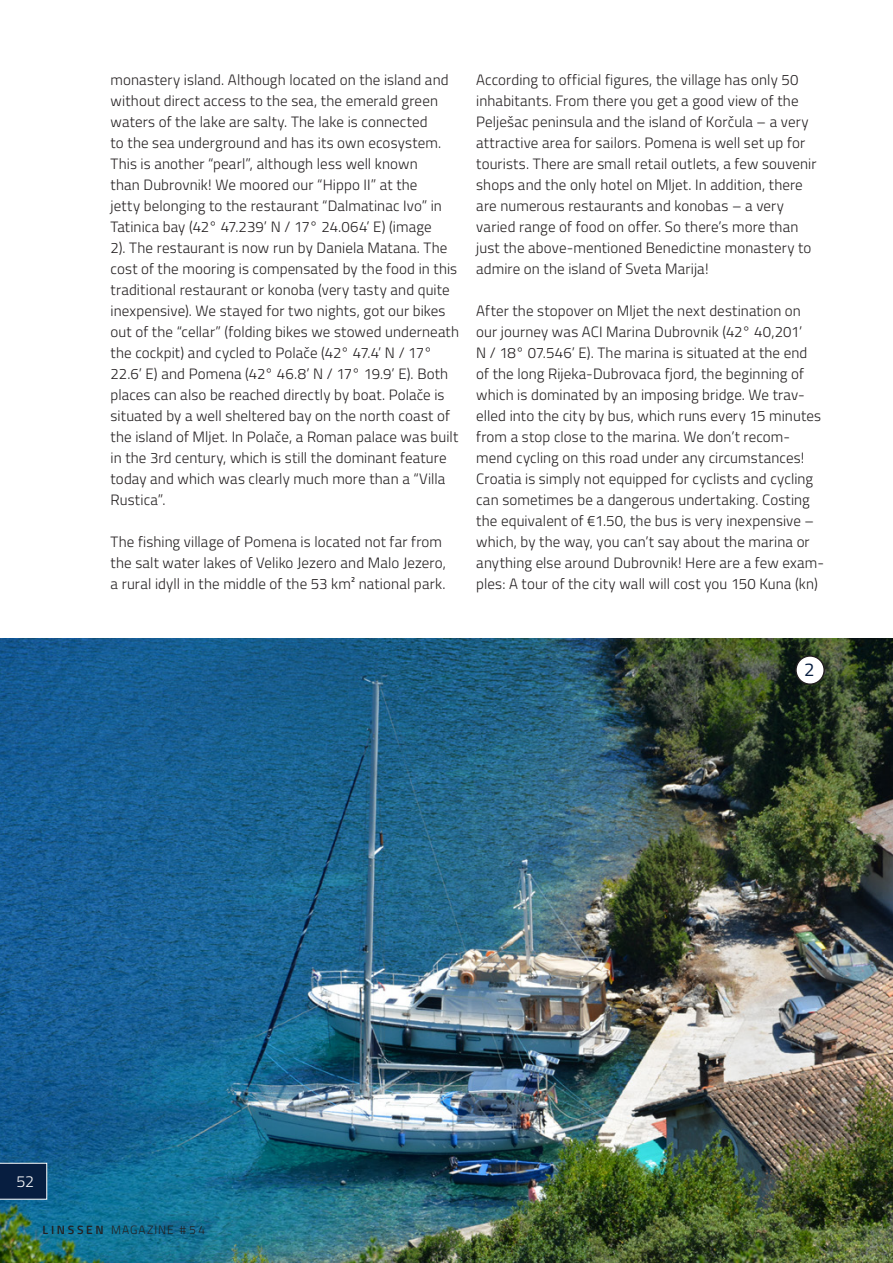
<style>
.page{position:relative;width:893px;height:1263px;background:#fff}
.page>*{position:absolute;margin:0;border:0;box-sizing:border-box;transform-origin:0 0}
.SP_plattetekst{font:18.6px "Titillium Web";color:#071e40}
.t1{font:300 16.05px "Titillium Web";color:#fff}
.SP_plattetekst-2{font:300 15px/21px "Titillium Web";letter-spacing:.005em;color:#231f20}
.t2{font:300 12px "Titillium Web";letter-spacing:.08em;color:#231f20}
.s1{font-weight:600}
</style>
<div class="page">
<img style="left:0;top:638px;width:893px;height:625px">
<div style="left:796px;top:656px;width:28px;height:28px;background:#fff;border-radius:50%"></div>
<div style="left:795px;top:655px;width:30px;height:30px;border:2px solid #231f20;border-radius:50%"></div>
<svg style="left:0;top:1163px;width:47px;height:36px;background:#112848"></svg>
<p class="SP_plattetekst-2" style="left:111px;top:68px;width:350px">monastery island. Although located on the island and without direct access to the sea, the emerald green waters of the lake are salty. The lake is connected<br>to the sea underground and has its own ecosystem.<br>This is another “pearl”, although less well known<br>than Dubrovnik! We moored our “Hippo II” at the<br>jetty belonging to the restaurant “Dalmatinac Ivo” in Tatinica bay (42° 47.239’ N / 17° 24.064’ E) (image<br>2). The restaurant is now run by Daniela Matana. The cost of the mooring is compensated by the food in this traditional restaurant or konoba (very tasty and quite inexpensive). We stayed for two nights, got our bikes out of the “cellar” (folding bikes we stowed underneath the cockpit) and cycled to Polače (42° 47.4’ N / 17° 22.6’ E) and Pomena (42° 46.8’ N / 17° 19.9’ E). Both places can also be reached directly by boat. Polače is situated by a well sheltered bay on the north coast of the island of Mljet. In Polače, a Roman palace was built in the 3rd century, which is still the dominant feature today and which was clearly much more than a “Villa Rustica”.</p>
<p class="SP_plattetekst-2" style="left:111px;top:530px;width:337px">The fishing village of Pomena is located not far from the salt water lakes of Veliko Jezero and Malo Jezero, a rural idyll in the middle of the 53 km² national park.</p>
<p class="SP_plattetekst-2" style="left:476px;top:68px;width:342px">According to official figures, the village has only 50 inhabitants. From there you get a good view of the Pelješac peninsula and the island of Korčula – a very attractive area for sailors. Pomena is well set up for tourists. There are small retail outlets, a few souvenir shops and the only hotel on Mljet. In addition, there are numerous restaurants and konobas – a very varied range of food on offer. So there’s more than just the above-mentioned Benedictine monastery to admire on the island of Sveta Marija!</p>
<p class="SP_plattetekst-2" style="left:476px;top:299px;width:349px">After the stopover on Mljet the next destination on our journey was ACI Marina Dubrovnik (42° 40,201’<br>N / 18° 07.546’ E). The marina is situated at the end<br>of the long Rijeka-Dubrovaca fjord, the beginning of which is dominated by an imposing bridge. We trav&shy;elled into the city by bus, which runs every 15 minutes from a stop close to the marina. We don’t recom&shy;mend cycling on this road under any circumstances!<br>Croatia is simply not equipped for cyclists and cycling can sometimes be a dangerous undertaking. Costing the equivalent of €1.50, the bus is very inexpensive – which, by the way, you can’t say about the marina or anything else around Dubrovnik! Here are a few exam&shy;ples: A tour of the city wall will cost you 150 Kuna (kn)</p>
<p class="SP_plattetekst" style="left:804px;top:656px;width:12px">2</p>
<p class="t1" style="left:16px;top:1170px;width:19px">52</p>
<p class="t2" style="left:43px;top:1221px;width:164px"><span class="s1">LINSSEN</span> MAGAZINE #54</p>
</div>
